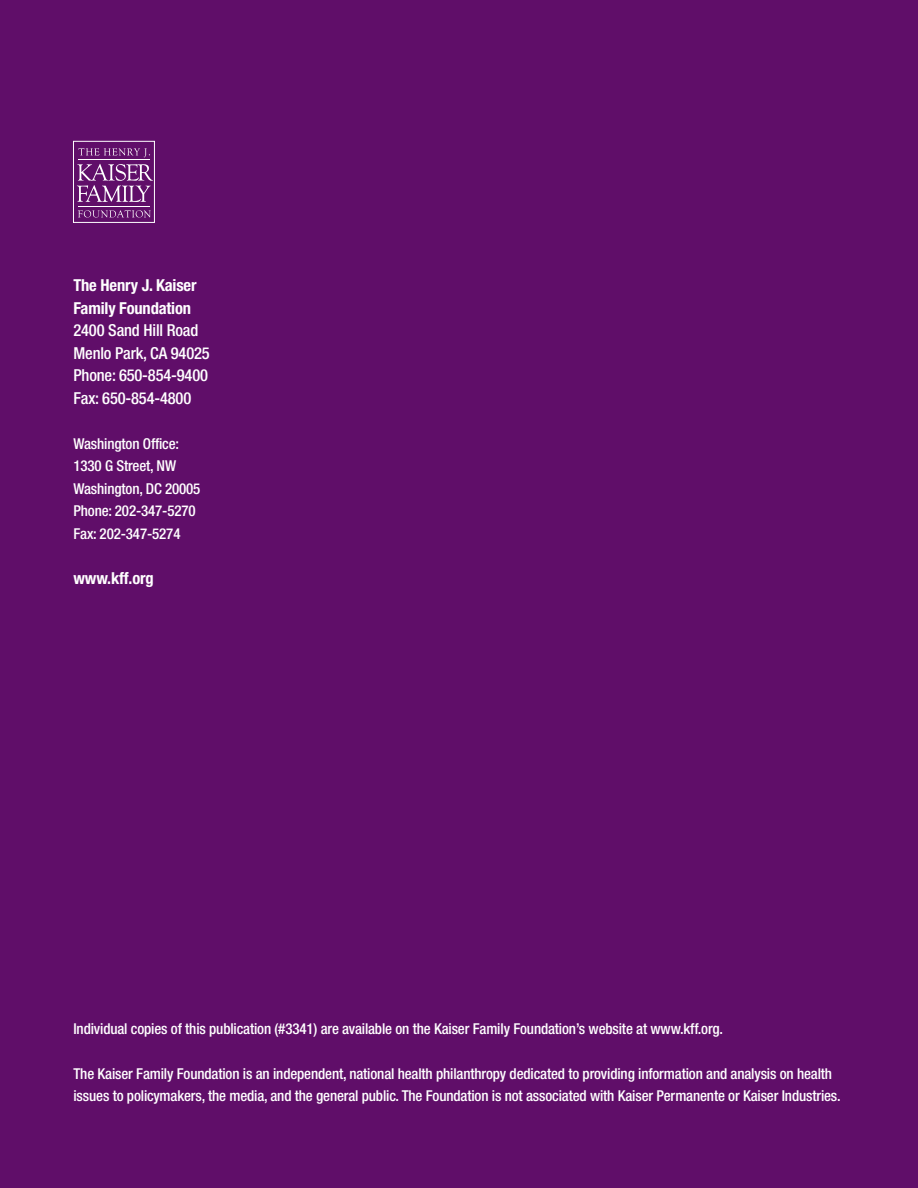
<style>
.page{position:relative;width:918px;height:1188px;background:#600e69}
.page>*{position:absolute;margin:0;border:0;box-sizing:border-box;transform-origin:0 0}
.t1{font:500 condensed 16.5px/22.5px "Helvetica Neue";letter-spacing:-.01em;color:#fff}
.t2{font:700 condensed 16.5px/22.5px "Helvetica Neue";letter-spacing:-.01em;color:#fff}
.t3{font:500 condensed 15px/22.5px "Helvetica Neue";letter-spacing:-.01em;color:#fff}
</style>
<div class="page">
<div style="left:73px;top:141px;width:82px;height:82px;background:#600e69;border:1px solid #fff"></div>
<svg style="left:78px;top:148px;width:72px;height:9px"></svg>
<svg style="left:77px;top:164px;width:76px;height:38px"></svg>
<svg style="left:78px;top:210px;width:73px;height:8px"></svg>
<hr style="left:78px;top:206px;width:71px;height:1px;background:#fff">
<hr style="left:78px;top:159px;width:71px;height:1px;background:#fff">
<p class="t2" style="left:73px;top:274px;width:125px">The Henry J. Kaiser<br>Family Foundation</p>
<p class="t1" style="left:73px;top:319px;width:138px">2400 Sand Hill Road<br>Menlo Park, CA 94025<br>Phone: 650-854-9400<br>Fax: 650-854-4800</p>
<p class="t3" style="left:73px;top:432px;width:129px">Washington Office:<br>1330 G Street, NW<br>Washington, DC 20005<br>Phone: 202-347-5270<br>Fax: 202-347-5274</p>
<p class="t2" style="left:73px;top:567px;width:82px">www.kff.org</p>
<p class="t3" style="left:73px;top:1017px;width:651px">Individual copies of this publication (#3341) are available on the Kaiser Family Foundation’s website at www.kff.org.</p>
<p class="t3" style="left:73px;top:1062px;width:769px">The Kaiser Family Foundation is an independent, national health philanthropy dedicated to providing information and analysis on health issues to policymakers, the media, and the general public. The Foundation is not associated with Kaiser Permanente or Kaiser Industries.</p>
</div>
